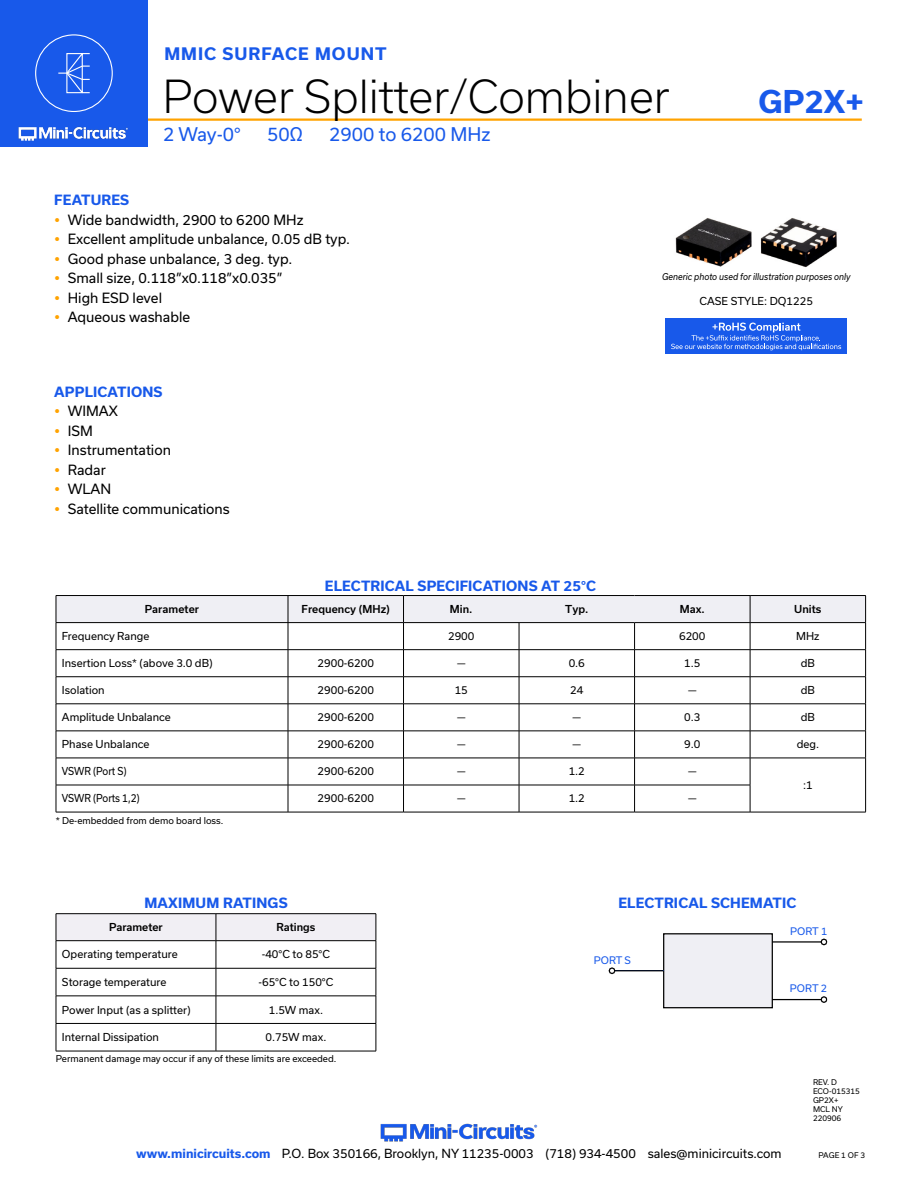
<style>
.page{position:relative;width:918px;height:1188px;background:#fff}
.page>*{position:absolute;margin:0;border:0;box-sizing:border-box;transform-origin:0 0}
.t1{font:300 43.5px "Usual";color:#000}
.t2{font:700 30px "Usual";color:#1859ea}
.t3{font:18px "Usual";color:#1859ea}
.t4{font:700 16.5px "Usual";letter-spacing:.065em;color:#1859ea}
.t5{font:13.5px "Usual";color:#000}
.Blue_Headers{font:700 13.5px "Usual";letter-spacing:.015em;color:#1859ea}
.t6{font:12px "Usual";color:#000}
.Table_Body_Center{font:10.5px "Usual";color:#000}
.Table_Body_Left_Just{font:10.5px "Usual";color:#000}
.Table_Header_Center{font:500 10.5px "Usual";color:#000}
.Table_Body_Left_Just-2{font:10.5px "Usual";color:#000;scale:.9 1}
.t7{font:10.05px "Usual";color:#1859ea}
.Notes{font:9px "Usual";color:#000}
.t8{font:italic 9px "Usual";color:#000;scale:.9 1}
.Revision{font:7.5px "Usual";color:#000}
.s1{font-weight:700;color:#1859ea}
</style>
<div class="page">
<hr style="left:129px;top:118px;width:733px;height:3px;background:#ffa300">
<img style="left:380px;top:1123px;width:158px;height:19px">
<div style="left:0;top:0;width:147px;height:147px;background:#1859ea"></div>
<img style="left:18px;top:126px;width:110px;height:15px">
<div style="left:35px;top:34px;width:78px;height:78px;border:1px solid #fff;border-radius:50%"></div>
<svg style="left:58px;top:53px;width:32px;height:41px"></svg>
<svg style="left:662px;top:933px;width:112px;height:76px"></svg>
<hr style="left:772px;top:941px;width:49px;height:2px;background:#000">
<svg style="left:820px;top:938px;width:8px;height:8px"></svg>
<hr style="left:615px;top:970px;width:49px;height:1px;background:#000">
<svg style="left:608px;top:967px;width:8px;height:8px"></svg>
<hr style="left:772px;top:999px;width:49px;height:1px;background:#000">
<svg style="left:820px;top:996px;width:8px;height:7px"></svg>
<img style="left:675px;top:218px;width:162px;height:50px">
<div style="left:666px;top:318px;width:181px;height:35px;background:#1859ea"></div>
<svg style="left:671px;top:323px;width:170px;height:27px"></svg>
<hr style="left:56px;top:913px;width:160px;height:1px;background:#000">
<hr style="left:216px;top:913px;width:160px;height:1px;background:#000">
<svg style="left:56px;top:914px;width:321px;height:137px"></svg>
<hr style="left:56px;top:1051px;width:160px;height:1px;background:#000">
<hr style="left:216px;top:1051px;width:160px;height:1px;background:#000">
<hr style="left:56px;top:812px;width:232px;height:1px;background:#000">
<hr style="left:288px;top:812px;width:116px;height:1px;background:#000">
<hr style="left:404px;top:812px;width:115px;height:1px;background:#000">
<hr style="left:519px;top:812px;width:116px;height:1px;background:#000">
<hr style="left:635px;top:812px;width:115px;height:1px;background:#000">
<hr style="left:750px;top:812px;width:116px;height:1px;background:#000">
<hr style="left:56px;top:595px;width:232px;height:1px;background:#000">
<hr style="left:288px;top:595px;width:116px;height:1px;background:#000">
<hr style="left:404px;top:595px;width:115px;height:1px;background:#000">
<hr style="left:519px;top:595px;width:116px;height:1px;background:#000">
<hr style="left:635px;top:595px;width:115px;height:1px;background:#000">
<hr style="left:750px;top:595px;width:116px;height:1px;background:#000">
<svg style="left:56px;top:596px;width:810px;height:216px"></svg>
<hr style="left:56px;top:649px;width:232px;height:1px;background:#000">
<hr style="left:288px;top:649px;width:116px;height:1px;background:#000">
<hr style="left:404px;top:649px;width:115px;height:1px;background:#000">
<hr style="left:519px;top:649px;width:116px;height:1px;background:#000">
<hr style="left:635px;top:649px;width:115px;height:1px;background:#000">
<hr style="left:750px;top:649px;width:116px;height:1px;background:#000">
<h3 class="t4" style="left:164px;top:45px;width:224px">MMIC SURFACE MOUNT</h3>
<h1 class="t1" style="left:163px;top:71px;width:508px">Power Splitter/Combiner</h1>
<h3 class="t3" style="left:163px;top:124px;width:79px">2 Way-0°</h3>
<h3 class="t3" style="left:267px;top:124px;width:37px">50Ω</h3>
<h3 class="t3" style="left:329px;top:124px;width:163px">2900 to 6200 MHz</h3>
<h2 class="t2" style="left:758px;top:84px;width:107px">GP2X+</h2>
<p class="Blue_Headers" style="left:54px;top:193px;width:76px">FEATURES</p>
<p class="t5" style="left:68px;top:212px;width:237px">Wide bandwidth, 2900 to 6200 MHz</p>
<p class="t5" style="left:68px;top:232px;width:284px">Excellent amplitude unbalance, 0.05 dB typ.</p>
<p class="t5" style="left:68px;top:251px;width:226px">Good phase unbalance, 3 deg. typ.</p>
<p class="t5" style="left:68px;top:271px;width:216px">Small size, 0.118”x0.118”x0.035”</p>
<p class="t5" style="left:68px;top:290px;width:96px">High ESD level</p>
<p class="t5" style="left:68px;top:310px;width:124px">Aqueous washable</p>
<p class="Blue_Headers" style="left:54px;top:384px;width:110px">APPLICATIONS</p>
<p class="t5" style="left:68px;top:403px;width:52px">WIMAX</p>
<p class="t5" style="left:68px;top:423px;width:27px">ISM</p>
<p class="t5" style="left:68px;top:442px;width:105px">Instrumentation</p>
<p class="t5" style="left:68px;top:462px;width:40px">Radar</p>
<p class="t5" style="left:68px;top:481px;width:45px">WLAN</p>
<p class="t5" style="left:68px;top:501px;width:164px">Satellite communications</p>
<p class="Blue_Headers" style="left:325px;top:578px;width:273px">ELECTRICAL SPECIFICATIONS AT 25°C</p>
<p class="t8" style="left:662px;top:272px;width:211px">Generic photo used for illustration purposes only</p>
<p class="Table_Body_Left_Just" style="left:700px;top:295px;width:115px">CASE STYLE: DQ1225</p>
<p class="Table_Header_Center" style="left:145px;top:603px;width:56px">Parameter</p>
<p class="Table_Header_Center" style="left:302px;top:603px;width:90px">Frequency (MHz)</p>
<p class="Table_Header_Center" style="left:450px;top:603px;width:24px">Min.</p>
<p class="Table_Header_Center" style="left:565px;top:603px;width:25px">Typ.</p>
<p class="Table_Header_Center" style="left:680px;top:603px;width:26px">Max.</p>
<p class="Table_Header_Center" style="left:794px;top:603px;width:29px">Units</p>
<p class="Table_Body_Left_Just" style="left:62px;top:630px;width:89px">Frequency Range</p>
<p class="Table_Body_Center" style="left:448px;top:630px;width:28px">2900</p>
<p class="Table_Body_Center" style="left:679px;top:630px;width:28px">6200</p>
<p class="Table_Body_Center" style="left:796px;top:630px;width:25px">MHz</p>
<p class="Table_Body_Left_Just" style="left:62px;top:657px;width:152px">Insertion Loss* (above 3.0 dB)</p>
<p class="Table_Body_Center" style="left:318px;top:657px;width:58px">2900-6200</p>
<p class="Table_Body_Center" style="left:457px;top:657px;width:10px">—</p>
<p class="Table_Body_Center" style="left:569px;top:657px;width:18px">0.6</p>
<p class="Table_Body_Center" style="left:684px;top:657px;width:18px">1.5</p>
<p class="Table_Body_Center" style="left:801px;top:657px;width:16px">dB</p>
<p class="Table_Body_Left_Just" style="left:62px;top:684px;width:44px">Isolation</p>
<p class="Table_Body_Center" style="left:318px;top:684px;width:58px">2900-6200</p>
<p class="Table_Body_Center" style="left:455px;top:684px;width:15px">15</p>
<p class="Table_Body_Center" style="left:570px;top:684px;width:15px">24</p>
<p class="Table_Body_Center" style="left:688px;top:684px;width:10px">—</p>
<p class="Table_Body_Center" style="left:801px;top:684px;width:16px">dB</p>
<p class="Table_Body_Left_Just" style="left:62px;top:711px;width:110px">Amplitude Unbalance</p>
<p class="Table_Body_Center" style="left:318px;top:711px;width:58px">2900-6200</p>
<p class="Table_Body_Center" style="left:457px;top:711px;width:10px">—</p>
<p class="Table_Body_Center" style="left:573px;top:711px;width:10px">—</p>
<p class="Table_Body_Center" style="left:684px;top:711px;width:18px">0.3</p>
<p class="Table_Body_Center" style="left:801px;top:711px;width:16px">dB</p>
<p class="Table_Body_Left_Just" style="left:62px;top:738px;width:89px">Phase Unbalance</p>
<p class="Table_Body_Center" style="left:318px;top:738px;width:58px">2900-6200</p>
<p class="Table_Body_Center" style="left:457px;top:738px;width:10px">—</p>
<p class="Table_Body_Center" style="left:573px;top:738px;width:10px">—</p>
<p class="Table_Body_Center" style="left:684px;top:738px;width:18px">9.0</p>
<p class="Table_Body_Center" style="left:797px;top:738px;width:24px">deg.</p>
<p class="Table_Body_Left_Just-2" style="left:62px;top:765px;width:73px">VSWR (Port S)</p>
<p class="Table_Body_Center" style="left:318px;top:765px;width:58px">2900-6200</p>
<p class="Table_Body_Center" style="left:457px;top:765px;width:10px">—</p>
<p class="Table_Body_Center" style="left:569px;top:765px;width:18px">1.2</p>
<p class="Table_Body_Center" style="left:688px;top:765px;width:10px">—</p>
<p class="Table_Body_Center" style="left:803px;top:779px;width:11px">:1</p>
<p class="Table_Body_Left_Just-2" style="left:62px;top:792px;width:88px">VSWR (Ports 1,2)</p>
<p class="Table_Body_Center" style="left:318px;top:792px;width:58px">2900-6200</p>
<p class="Table_Body_Center" style="left:457px;top:792px;width:10px">—</p>
<p class="Table_Body_Center" style="left:569px;top:792px;width:18px">1.2</p>
<p class="Table_Body_Center" style="left:688px;top:792px;width:10px">—</p>
<p class="Notes" style="left:56px;top:815px;width:169px">* De-embedded from demo board loss.</p>
<p class="Blue_Headers" style="left:144px;top:895px;width:145px">MAXIMUM RATINGS</p>
<p class="Blue_Headers" style="left:618px;top:895px;width:179px">ELECTRICAL SCHEMATIC</p>
<p class="Table_Header_Center" style="left:109px;top:921px;width:55px">Parameter</p>
<p class="Table_Header_Center" style="left:276px;top:921px;width:40px">Ratings</p>
<p class="Table_Body_Center" style="left:62px;top:948px;width:117px">Operating temperature</p>
<p class="Table_Body_Center" style="left:262px;top:948px;width:70px">-40°C to 85°C</p>
<p class="Table_Body_Center" style="left:62px;top:976px;width:106px">Storage temperature</p>
<p class="Table_Body_Center" style="left:258px;top:976px;width:76px">-65°C to 150°C</p>
<p class="Table_Body_Center" style="left:62px;top:1004px;width:130px">Power Input (as a splitter)</p>
<p class="Table_Body_Center" style="left:269px;top:1004px;width:56px">1.5W max.</p>
<p class="Table_Body_Center" style="left:62px;top:1031px;width:99px">Internal Dissipation</p>
<p class="Table_Body_Center" style="left:265px;top:1031px;width:62px">0.75W max.</p>
<p class="Notes" style="left:56px;top:1054px;width:282px">Permanent damage may occur if any of these limits are exceeded.</p>
<p class="t7" style="left:594px;top:954px;width:39px">PORT S</p>
<p class="t7" style="left:790px;top:925px;width:38px">PORT 1</p>
<p class="t7" style="left:790px;top:983px;width:38px">PORT 2</p>
<p class="Revision" style="left:813px;top:1078px;width:26px">REV. D</p>
<p class="Revision" style="left:813px;top:1087px;width:48px">ECO-015315</p>
<p class="Revision" style="left:813px;top:1096px;width:27px">GP2X+</p>
<p class="Revision" style="left:813px;top:1105px;width:31px">MCL NY</p>
<p class="Revision" style="left:813px;top:1114px;width:30px">220906</p>
<p class="t6" style="left:136px;top:1146px;width:647px"><span class="s1">www.minicircuits.com</span> P.O. Box 350166, Brooklyn, NY 11235-0003 (718) 934-4500 sales@minicircuits.com</p>
<p class="Revision" style="left:819px;top:1151px;width:48px">PAGE 1 OF 3</p>
</div>
